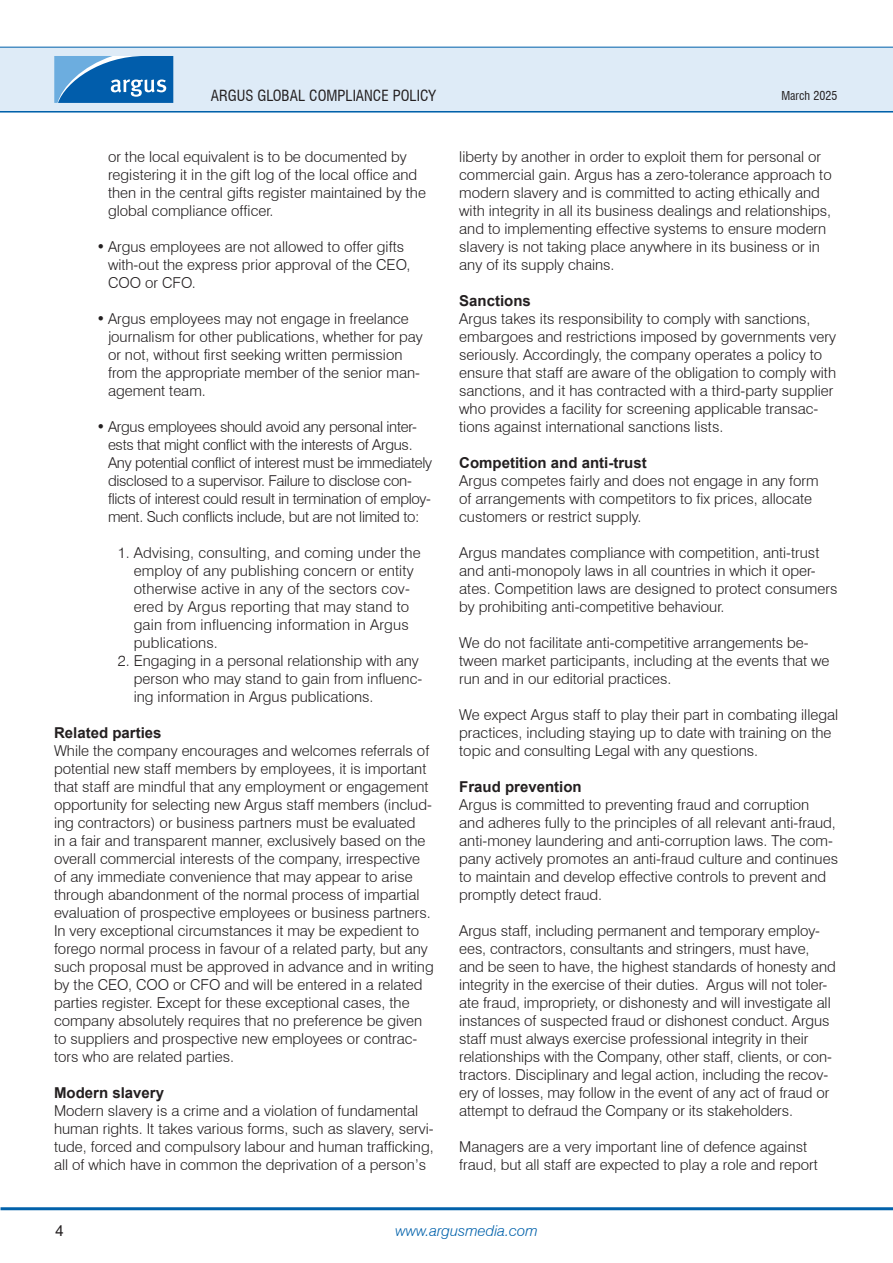
<style>
.page{position:relative;width:893px;height:1263px;background:#fff}
.page>*{position:absolute;margin:0;border:0;box-sizing:border-box;transform-origin:0 0}
.Body_Text{font:300 15px/18px "Swiss 721 BT";color:#231f20}
.Body_Text-2{font:300 15px/18px "Swiss 721 BT";letter-spacing:-.02em;color:#231f20}
.SubSectionHeader{font:700 15px "Arial";color:#231f20}
.t1{font:condensed 15px "Swiss 721 BT";color:#231f20}
.t2{font:italic 300 15px "Swiss 721 BT";color:#0161aa}
.Body_Text-3{font:700 15px "Arial";color:#231f20}
.t3{font:15px "Arial";color:#231f20}
.t4{font:condensed 12px "Swiss 721 BT";color:#231f20}
</style>
<div class="page">
<hr style="left:0;top:110px;width:893px;height:3px;background:#0161aa">
<div style="left:0;top:47px;width:893px;height:64px;background:#deebf7"></div>
<hr style="left:0;top:47px;width:893px;height:1px;background:#0161aa">
<svg style="left:54px;top:56px;width:119px;height:47px"></svg>
<hr style="left:1px;top:1207px;width:892px;height:3px;background:#0161aa">
<p class="t1" style="left:211px;top:86px;width:227px">ARGUS GLOBAL COMPLIANCE POLICY</p>
<p class="Body_Text" style="left:108px;top:148px;width:319px">or the local equivalent is to be documented by registering it in the gift log of the local office and then in the central gifts register maintained by the global compliance officer.</p>
<p class="Body_Text" style="left:108px;top:238px;width:304px;text-indent:-11px">• Argus employees are not allowed to offer gifts with-out the express prior approval of the CEO,<br>COO or CFO.</p>
<p class="Body_Text" style="left:108px;top:310px;width:316px;text-indent:-11px">• Argus employees may not engage in freelance journalism for other publications, whether for pay or not, without first seeking written permission from the appropriate member of the senior man&shy;agement team.</p>
<p class="Body_Text-2" style="left:108px;top:418px;width:326px;text-indent:-11px">• Argus employees should avoid any personal inter&shy;ests that might conflict with the interests of Argus.<br>Any potential conflict of interest must be immediately disclosed to a supervisor. Failure to disclose con&shy;flicts of interest could result in termination of employ&shy;ment. Such conflicts include, but are not limited to:</p>
<p class="Body_Text" style="left:134px;top:544px;width:288px;text-indent:-16px">1. Advising, consulting, and coming under the employ of any publishing concern or entity otherwise active in any of the sectors cov&shy;ered by Argus reporting that may stand to gain from influencing information in Argus publications.</p>
<p class="Body_Text" style="left:134px;top:652px;width:290px;text-indent:-16px">2. Engaging in a personal relationship with any person who may stand to gain from influenc&shy;ing information in Argus publications.</p>
<p class="SubSectionHeader" style="left:54px;top:722px;width:109px">Related parties</p>
<p class="Body_Text" style="left:54px;top:742px;width:381px">While the company encourages and welcomes referrals of potential new staff members by employees, it is important that staff are mindful that any employment or engagement opportunity for selecting new Argus staff members (includ&shy;ing contractors) or business partners must be evaluated<br>in a fair and transparent manner, exclusively based on the overall commercial interests of the company, irrespective of any immediate convenience that may appear to arise through abandonment of the normal process of impartial evaluation of prospective employees or business partners.<br>In very exceptional circumstances it may be expedient to forego normal process in favour of a related party, but any such proposal must be approved in advance and in writing by the CEO, COO or CFO and will be entered in a related parties register. Except for these exceptional cases, the company absolutely requires that no preference be given to suppliers and prospective new employees or contrac&shy;tors who are related parties.</p>
<p class="SubSectionHeader" style="left:54px;top:1082px;width:112px">Modern slavery</p>
<p class="Body_Text" style="left:54px;top:1102px;width:381px">Modern slavery is a crime and a violation of fundamental human rights. It takes various forms, such as slavery, servi&shy;tude, forced and compulsory labour and human trafficking, all of which have in common the deprivation of a person’s</p>
<p class="t4" style="left:781px;top:88px;width:58px">March 2025</p>
<p class="Body_Text" style="left:459px;top:148px;width:374px">liberty by another in order to exploit them for personal or commercial gain. Argus has a zero-tolerance approach to modern slavery and is committed to acting ethically and with integrity in all its business dealings and relationships, and to implementing effective systems to ensure modern slavery is not taking place anywhere in its business or in any of its supply chains.</p>
<p class="SubSectionHeader" style="left:459px;top:290px;width:73px">Sanctions</p>
<p class="Body_Text" style="left:459px;top:310px;width:378px">Argus takes its responsibility to comply with sanctions, embargoes and restrictions imposed by governments very seriously. Accordingly, the company operates a policy to ensure that staff are aware of the obligation to comply with sanctions, and it has contracted with a third-party supplier who provides a facility for screening applicable transac&shy;tions against international sanctions lists.</p>
<p class="SubSectionHeader" style="left:459px;top:452px;width:189px">Competition and anti-trust</p>
<p class="Body_Text" style="left:459px;top:472px;width:361px">Argus competes fairly and does not engage in any form of arrangements with competitors to fix prices, allocate customers or restrict supply.</p>
<p class="Body_Text" style="left:459px;top:544px;width:380px">Argus mandates compliance with competition, anti-trust and anti-monopoly laws in all countries in which it oper&shy;ates. Competition laws are designed to protect consumers by prohibiting anti-competitive behaviour.</p>
<p class="Body_Text" style="left:459px;top:634px;width:372px">We do not facilitate anti-competitive arrangements be&shy;tween market participants, including at the events that we run and in our editorial practices.</p>
<p class="Body_Text" style="left:459px;top:706px;width:380px">We expect Argus staff to play their part in combating illegal practices, including staying up to date with training on the topic and consulting Legal with any questions.</p>
<p class="Body_Text-3" style="left:459px;top:776px;width:124px">Fraud prevention</p>
<p class="Body_Text" style="left:459px;top:796px;width:380px">Argus is committed to preventing fraud and corruption<br>and adheres fully to the principles of all relevant anti-fraud, anti-money laundering and anti-corruption laws. The com&shy;pany actively promotes an anti-fraud culture and continues to maintain and develop effective controls to prevent and promptly detect fraud.</p>
<p class="Body_Text" style="left:459px;top:922px;width:378px">Argus staff, including permanent and temporary employ&shy;ees, contractors, consultants and stringers, must have, and be seen to have, the highest standards of honesty and integrity in the exercise of their duties. Argus will not toler&shy;ate fraud, impropriety, or dishonesty and will investigate all instances of suspected fraud or dishonest conduct. Argus staff must always exercise professional integrity in their relationships with the Company, other staff, clients, or con&shy;tractors. Disciplinary and legal action, including the recov&shy;ery of losses, may follow in the event of any act of fraud or attempt to defraud the Company or its stakeholders.</p>
<p class="Body_Text" style="left:459px;top:1138px;width:360px">Managers are a very important line of defence against fraud, but all staff are expected to play a role and report</p>
<p class="t3" style="left:55px;top:1220px;width:10px">4</p>
<p class="t2" style="left:395px;top:1221px;width:144px">www.argusmedia.com</p>
</div>
